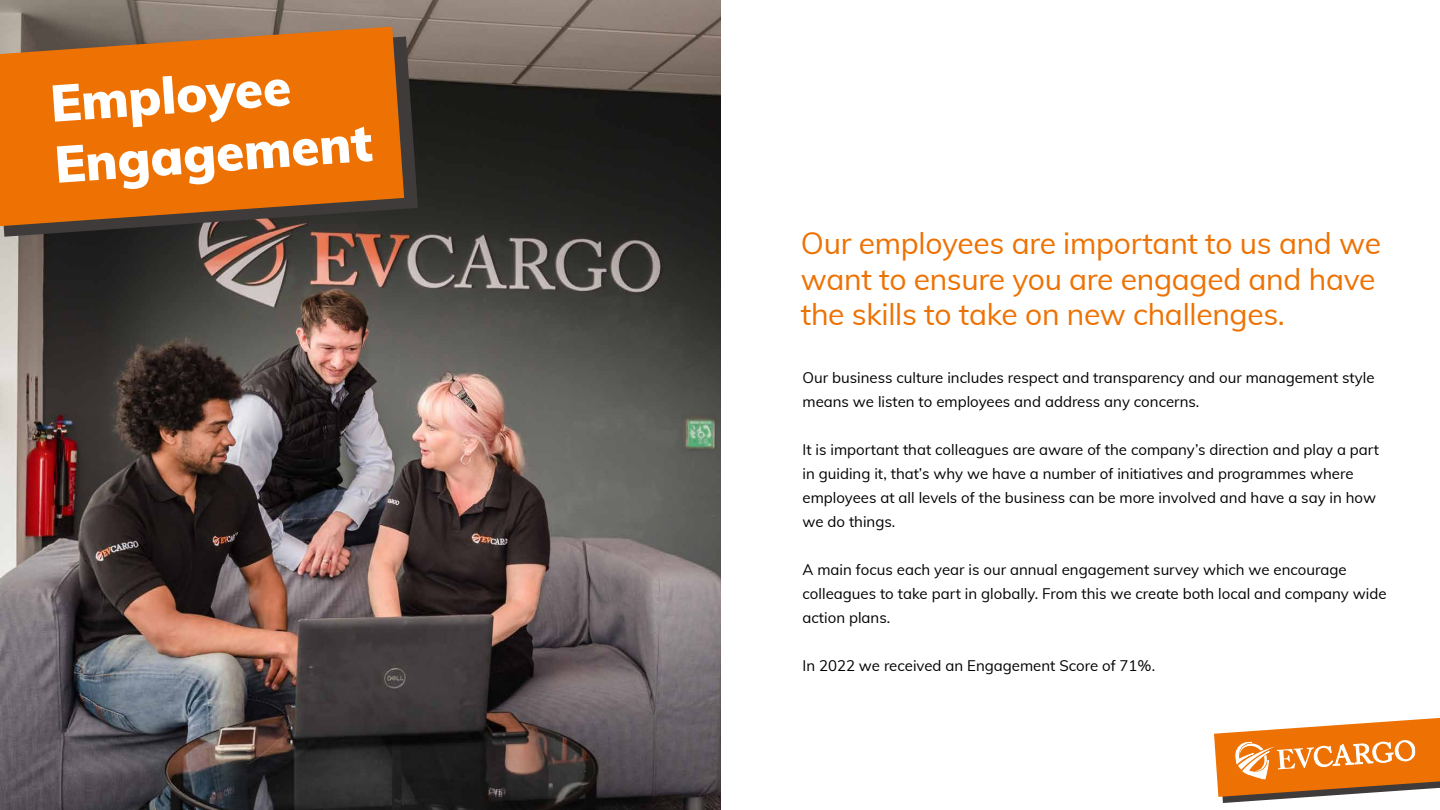
<style>
.page{position:relative;width:1440px;height:810px;background:#fff}
.page>*{position:absolute;margin:0;border:0;box-sizing:border-box;transform-origin:0 0}
.t1{font:900 51px/61.2px "Muli";color:#fff}
.t2{font:30px/35.4px "Muli";letter-spacing:-.01em;color:#ee7203}
.t3{font:15px/24px "Muli";color:#000}
</style>
<div class="page">
<svg style="left:1214px;top:717px;width:226px;height:86px"></svg>
<img style="left:0;top:0;width:721px;height:810px">
<svg style="left:0;top:36px;width:418px;height:201px;background:#433a36"></svg>
<svg style="left:0;top:27px;width:404px;height:199px;background:#d86d0d"></svg>
<h1 class="t1" style="left:48px;top:71px;width:320px;rotate:-4deg">Employee<br>Engagement</h1>
<h2 class="t2" style="left:801px;top:224px;width:582px">Our employees are important to us and we want to ensure you are engaged and have the skills to take on new challenges.</h2>
<p class="t3" style="left:803px;top:365px;width:574px">Our business culture includes respect and transparency and our management style means we listen to employees and address any concerns.</p>
<p class="t3" style="left:803px;top:437px;width:578px">It is important that colleagues are aware of the company’s direction and play a part in guiding it, that’s why we have a number of initiatives and programmes where employees at all levels of the business can be more involved and have a say in how we do things.</p>
<p class="t3" style="left:803px;top:557px;width:586px">A main focus each year is our annual engagement survey which we encourage colleagues to take part in globally. From this we create both local and company wide action plans.</p>
<p class="t3" style="left:803px;top:653px;width:354px">In 2022 we received an Engagement Score of 71%.</p>
</div>
